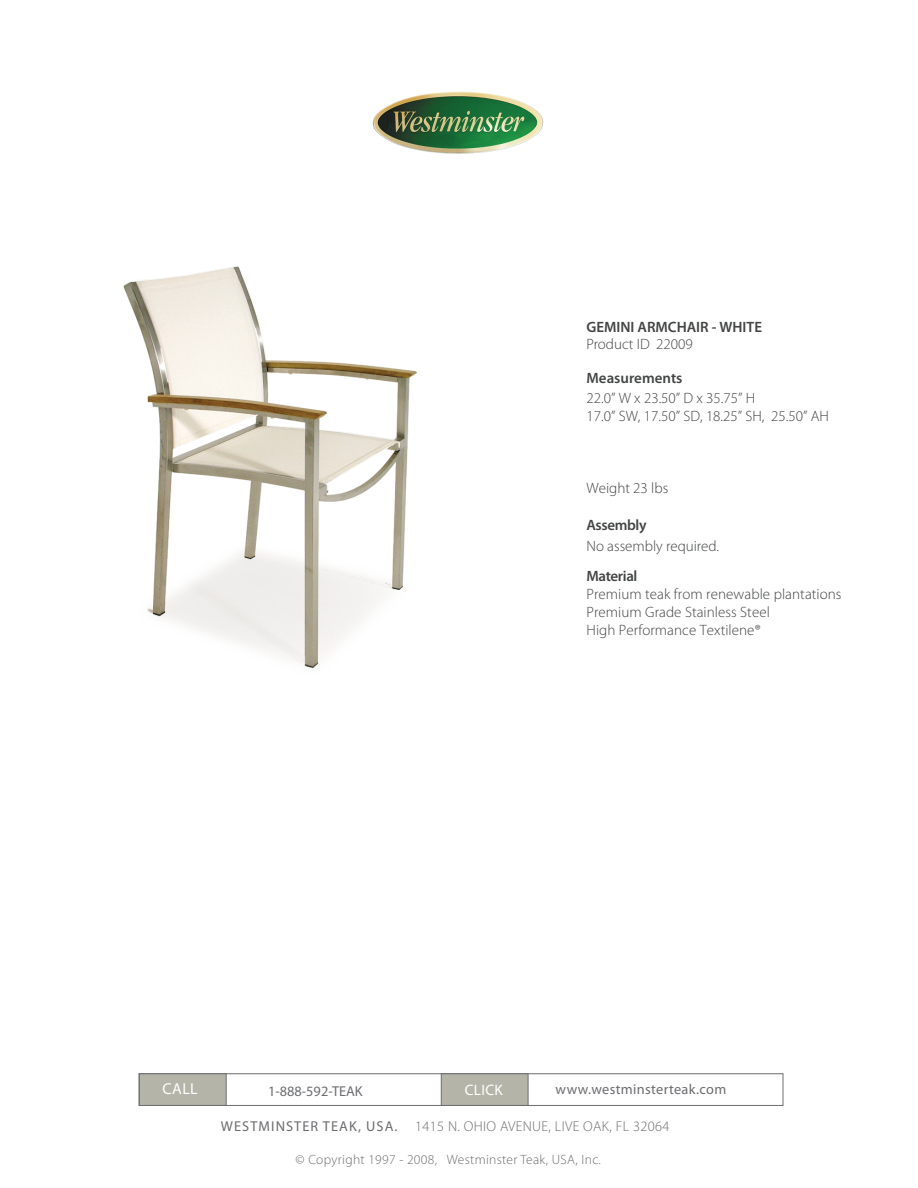
<style>
.page{position:relative;width:918px;height:1188px;background:#fff}
.page>*{position:absolute;margin:0;border:0;box-sizing:border-box;transform-origin:0 0}
.t1{font:15.9px "Myriad Pro";color:#fff}
.t2{font:15.15px "Myriad Pro";letter-spacing:.025em;color:#fff}
.t3{font:300 15px/18px "Myriad Pro";letter-spacing:.005em;color:#434444}
.t4{font:600 15px "Myriad Pro";color:#434444}
.t5{font:600 15px "Myriad Pro";letter-spacing:-.025em;color:#434444}
.t6{font:300 14.25px "Myriad Pro";letter-spacing:.025em;color:#6c6d70}
.t7{font:14.25px "Myriad Pro";letter-spacing:.025em;color:#6c6d70}
.t8{font:14.25px "Myriad Pro";color:#6c6d70}
.t9{font:300 13.5px "Myriad Pro";letter-spacing:.025em;color:#6c6d70}
.s1{font-weight:400}
</style>
<div class="page">
<div style="left:139px;top:1074px;width:644px;height:32px;border:1px solid #6c6d70"></div>
<div style="left:441px;top:1074px;width:87px;height:32px;background:#b5b4a8;border:1px solid #6c6d70"></div>
<div style="left:139px;top:1074px;width:87px;height:32px;background:#b5b4a8;border:1px solid #6c6d70"></div>
<img style="left:372px;top:91px;width:172px;height:63px">
<img style="left:123px;top:266px;width:294px;height:402px">
<p class="t4" style="left:586px;top:318px;width:177px">GEMINI ARMCHAIR - WHITE</p>
<p class="t3" style="left:586px;top:335px;width:108px">Product ID 22009</p>
<p class="t4" style="left:586px;top:368px;width:98px">Measurements</p>
<p class="t3" style="left:586px;top:389px;width:244px">22.0” W x 23.50” D x 35.75” H<br>17.0” SW, 17.50” SD, 18.25” SH, 25.50” AH</p>
<p class="t3" style="left:586px;top:479px;width:83px">Weight 23 lbs</p>
<p class="t5" style="left:586px;top:515px;width:62px">Assembly</p>
<p class="t3" style="left:586px;top:537px;width:134px">No assembly required.</p>
<p class="t5" style="left:586px;top:567px;width:53px">Material</p>
<p class="t3" style="left:586px;top:586px;width:257px">Premium teak from renewable plantations<br>Premium Grade Stainless Steel<br>High Performance Textilene®</p>
<p class="t1" style="left:163px;top:1079px;width:37px">CALL</p>
<p class="t8" style="left:268px;top:1082px;width:96px">1-888-592-TEAK</p>
<p class="t2" style="left:465px;top:1081px;width:40px">CLICK</p>
<p class="t7" style="left:556px;top:1081px;width:172px">www.westminsterteak.com</p>
<p class="t6" style="left:221px;top:1118px;width:450px"><span class="s1">WESTMINSTER TEAK, USA.</span> 1415 N. OHIO AVENUE, LIVE OAK, FL 32064</p>
<p class="t9" style="left:296px;top:1152px;width:307px">© Copyright 1997 - 2008, Westminster Teak, USA, Inc.</p>
</div>
